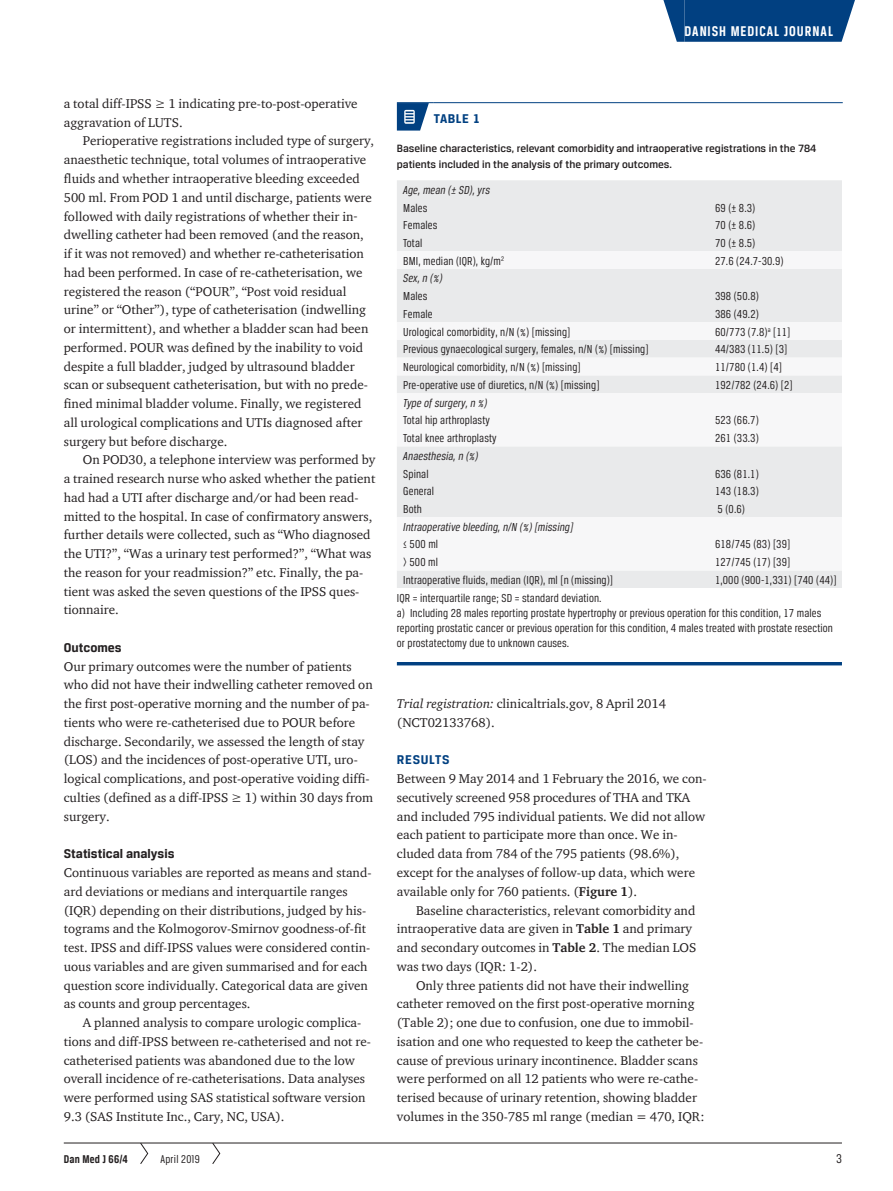
<style>
.page{position:relative;width:893px;height:1191px;background:#fff}
.page>*{position:absolute;margin:0;border:0;box-sizing:border-box;transform-origin:0 0}
.t1{font:700 15px "Breuer Condensed";letter-spacing:.065em;color:#fff}
.t2{font:700 13.5px "Breuer Text";color:#231f20}
.t3{font:700 13.5px "Breuer Text";letter-spacing:.045em;color:#014081}
.t4{font:13.5px "Breuer Condensed";color:#231f20}
.t5{font:13.05px/18.8px "ITC Charter Com";color:#231f20}
.t6{font:12.3px/15px "Breuer Condensed";letter-spacing:.01em;color:#231f20}
.t7{font:italic 12.3px "Breuer Condensed";letter-spacing:.01em;color:#231f20}
.t8{font:700 12px "Breuer Condensed";letter-spacing:.02em;color:#231f20}
.t9{font:12px "Breuer Condensed";letter-spacing:.02em;color:#231f20}
.t10{font:500 11.25px/15.8px "Breuer Text";color:#231f20}
.s1{font-style:italic}
.s2{font-weight:700}
</style>
<div class="page">
<hr style="left:64px;top:1142px;width:778px;height:1px;background:#231f20">
<div style="left:684px;top:0;width:150px;height:42px;background:#014081"></div>
<svg style="left:663px;top:0;width:21px;height:42px"></svg>
<svg style="left:834px;top:0;width:21px;height:42px"></svg>
<svg style="left:140px;top:1142px;width:8px;height:22px"></svg>
<svg style="left:212px;top:1142px;width:8px;height:22px"></svg>
<hr style="left:397px;top:102px;width:37px;height:1px;background:#014081">
<hr style="left:434px;top:102px;width:409px;height:1px;background:#014081">
<svg style="left:397px;top:103px;width:32px;height:28px"></svg>
<div style="left:397px;top:180px;width:445px;height:408px;background:#e9eaeb"></div>
<svg style="left:397px;top:251px;width:445px;height:319px;fill:#f3f3f4"></svg>
<hr style="left:397px;top:662px;width:445px;height:3px;background:#014081">
<p class="t1" style="left:684px;top:23px;width:150px">DANISH MEDICAL JOURNAL</p>
<p class="t5" style="left:64px;top:94px;width:295px">a total diff-IPSS ≥ 1 indicating pre-to-post-operative aggravation of LUTS.</p>
<p class="t5" style="left:64px;top:131px;width:312px;text-indent:19px">Perioperative registrations included type of surgery, anaesthetic technique, total volumes of intraoperative fluids and whether intraoperative bleeding exceeded 500 ml. From POD 1 and until discharge, patients were followed with daily registrations of whether their in&shy;dwelling catheter had been removed (and the reason, if it was not removed) and whether re-catheterisation had been performed. In case of re-catheterisation, we registered the reason (“POUR”, “Post void residual urine” or “Other”), type of catheterisation (indwelling or intermittent), and whether a bladder scan had been performed. POUR was defined by the inability to void despite a full bladder, judged by ultrasound bladder scan or subsequent catheterisation, but with no prede&shy;fined minimal bladder volume. Finally, we registered all urological complications and UTIs diagnosed after surgery but before discharge.</p>
<p class="t5" style="left:64px;top:450px;width:313px;text-indent:19px">On POD30, a telephone interview was performed by a trained research nurse who asked whether the patient had had a UTI after discharge and/or had been read&shy;mitted to the hospital. In case of confirmatory answers, further details were collected, such as “Who diagnosed the UTI?”, “Was a urinary test performed?”, “What was the reason for your readmission?” etc. Finally, the pa&shy;tient was asked the seven questions of the IPSS ques&shy;tionnaire.</p>
<p class="t2" style="left:64px;top:640px;width:59px">Outcomes</p>
<p class="t5" style="left:64px;top:656px;width:311px">Our primary outcomes were the number of patients who did not have their indwelling catheter removed on the first post-operative morning and the number of pa&shy;tients who were re-catheterised due to POUR before discharge. Secondarily, we assessed the length of stay (LOS) and the incidences of post-operative UTI, uro&shy;logical complications, and post-operative voiding diffi&shy;culties (defined as a diff-IPSS ≥ 1) within 30 days from surgery.</p>
<p class="t2" style="left:64px;top:846px;width:112px">Statistical analysis</p>
<p class="t5" style="left:64px;top:863px;width:309px">Continuous variables are reported as means and stand&shy;ard deviations or medians and interquartile ranges (IQR) depending on their distributions, judged by his&shy;tograms and the Kolmogorov-Smirnov goodness-of-fit test. IPSS and diff-IPSS values were considered contin&shy;uous variables and are given summarised and for each question score individually. Categorical data are given as counts and group percentages.</p>
<p class="t5" style="left:64px;top:1013px;width:309px;text-indent:19px">A planned analysis to compare urologic complica&shy;tions and diff-IPSS between re-catheterised and not re&shy;catheterised patients was abandoned due to the low overall incidence of re-catheterisations. Data analyses were performed using SAS statistical software version 9.3 (SAS Institute Inc., Cary, NC, USA).</p>
<p class="t8" style="left:64px;top:1152px;width:66px">Dan Med J 66/4</p>
<p class="t9" style="left:161px;top:1152px;width:41px">April 2019</p>
<p class="t3" style="left:434px;top:111px;width:48px">TABLE 1</p>
<p class="t10" style="left:397px;top:140px;width:421px">Baseline characteristics, relevant comorbidity and intraoperative registrations in the 784 patients included in the analysis of the primary outcomes.</p>
<p class="t7" style="left:403px;top:183px;width:88px">Age, mean (± SD), yrs</p>
<p class="t6" style="left:403px;top:200px;width:26px">Males</p>
<p class="t6" style="left:715px;top:200px;width:42px">69 (± 8.3)</p>
<p class="t6" style="left:403px;top:218px;width:36px">Females</p>
<p class="t6" style="left:715px;top:218px;width:42px">70 (± 8.6)</p>
<p class="t6" style="left:403px;top:235px;width:21px">Total</p>
<p class="t6" style="left:715px;top:235px;width:42px">70 (± 8.5)</p>
<p class="t6" style="left:403px;top:253px;width:102px">BMI, median (IQR), kg/m<sup>2</sup></p>
<p class="t6" style="left:715px;top:253px;width:70px">27.6 (24.7-30.9)</p>
<p class="t7" style="left:403px;top:272px;width:41px">Sex, n (%)</p>
<p class="t6" style="left:403px;top:288px;width:26px">Males</p>
<p class="t6" style="left:715px;top:288px;width:45px">398 (50.8)</p>
<p class="t6" style="left:403px;top:306px;width:31px">Female</p>
<p class="t6" style="left:715px;top:306px;width:45px">386 (49.2)</p>
<p class="t6" style="left:403px;top:324px;width:169px">Urological comorbidity, n/N (%) [missing]</p>
<p class="t6" style="left:715px;top:324px;width:77px">60/773 (7.8)<sup>a</sup> [11]</p>
<p class="t6" style="left:403px;top:342px;width:247px">Previous gynaecological surgery, females, n/N (%) [missing]</p>
<p class="t6" style="left:715px;top:342px;width:74px">44/383 (11.5) [3]</p>
<p class="t6" style="left:403px;top:359px;width:179px">Neurological comorbidity, n/N (%) [missing]</p>
<p class="t6" style="left:715px;top:359px;width:68px">11/780 (1.4) [4]</p>
<p class="t6" style="left:403px;top:377px;width:198px">Pre-operative use of diuretics, n/N (%) [missing]</p>
<p class="t6" style="left:715px;top:377px;width:79px">192/782 (24.6) [2]</p>
<p class="t7" style="left:403px;top:396px;width:85px">Type of surgery, n %)</p>
<p class="t6" style="left:403px;top:413px;width:88px">Total hip arthroplasty</p>
<p class="t6" style="left:715px;top:413px;width:45px">523 (66.7)</p>
<p class="t6" style="left:403px;top:430px;width:95px">Total knee arthroplasty</p>
<p class="t6" style="left:715px;top:430px;width:45px">261 (33.3)</p>
<p class="t7" style="left:403px;top:449px;width:77px">Anaesthesia, n (%)</p>
<p class="t6" style="left:403px;top:466px;width:27px">Spinal</p>
<p class="t6" style="left:715px;top:466px;width:45px">636 (81.1)</p>
<p class="t6" style="left:403px;top:483px;width:32px">General</p>
<p class="t6" style="left:715px;top:483px;width:45px">143 (18.3)</p>
<p class="t6" style="left:403px;top:501px;width:20px">Both</p>
<p class="t6" style="left:717px;top:501px;width:29px">5 (0.6)</p>
<p class="t7" style="left:403px;top:520px;width:172px">Intraoperative bleeding, n/N (%) [missing]</p>
<p class="t6" style="left:403px;top:537px;width:36px">≤ 500 ml</p>
<p class="t6" style="left:715px;top:537px;width:77px">618/745 (83) [39]</p>
<p class="t6" style="left:403px;top:554px;width:36px">&gt; 500 ml</p>
<p class="t6" style="left:715px;top:554px;width:77px">127/745 (17) [39]</p>
<p class="t6" style="left:403px;top:572px;width:211px">Intraoperative fluids, median (IQR), ml [n (missing)]</p>
<p class="t6" style="left:715px;top:572px;width:123px">1,000 (900-1,331) [740 (44)]</p>
<p class="t6" style="left:397px;top:590px;width:438px">IQR = interquartile range; SD = standard deviation.<br>a) Including 28 males reporting prostate hypertrophy or previous operation for this condition, 17 males reporting prostatic cancer or previous operation for this condition, 4 males treated with prostate resection or prostatectomy due to unknown causes.</p>
<p class="t5" style="left:397px;top:694px;width:271px"><span class="s1">Trial registration:</span> clinicaltrials.gov, 8 April 2014 (NCT02133768).</p>
<p class="t3" style="left:397px;top:752px;width:54px">RESULTS</p>
<p class="t5" style="left:397px;top:769px;width:311px">Between 9 May 2014 and 1 February the 2016, we con&shy;secutively screened 958 procedures of THA and TKA and included 795 individual patients. We did not allow each patient to participate more than once. We in&shy;cluded data from 784 of the 795 patients (98.6%), except for the analyses of follow-up data, which were available only for 760 patients. (<span class="s2">Figure 1</span>).</p>
<p class="t5" style="left:397px;top:900px;width:301px;text-indent:19px">Baseline characteristics, relevant comorbidity and intraoperative data are given in <span class="s2">Table 1</span> and primary and secondary outcomes in <span class="s2">Table 2</span>. The median LOS was two days (IQR: 1-2).</p>
<p class="t5" style="left:397px;top:975px;width:309px;text-indent:19px">Only three patients did not have their indwelling catheter removed on the first post-operative morning (Table 2); one due to confusion, one due to immobil&shy;isation and one who requested to keep the catheter be&shy;cause of previous urinary incontinence. Bladder scans were performed on all 12 patients who were re-cathe&shy;terised because of urinary retention, showing bladder volumes in the 350-785 ml range (median = 470, IQR:</p>
<p class="t4" style="left:836px;top:1150px;width:7px">3</p>
</div>
